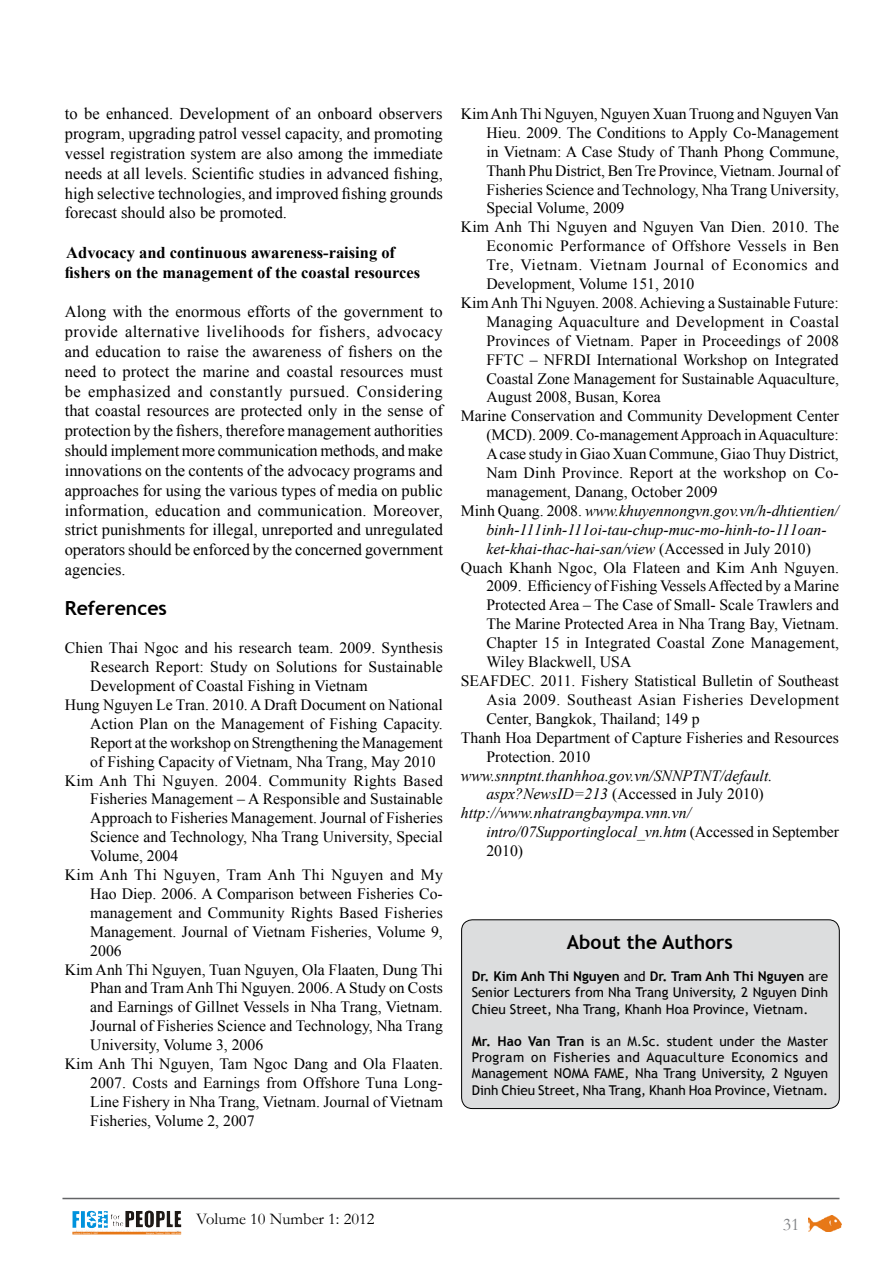
<style>
.page{position:relative;width:893px;height:1263px;background:#fff}
.page>*{position:absolute;margin:0;border:0;box-sizing:border-box;transform-origin:0 0}
.t1{font:700 19.5px "Trebuchet MS";color:#000}
.t2{font:18px "Garamond";color:#808285}
.t3{font:16.5px/19.8px "Times New Roman";color:#000;text-align:justify}
.t4{font:700 16.5px/19.8px "Times New Roman";color:#000}
.t5{font:16.5px "Garamond";color:#000}
.t6{font:15.75px "Times New Roman";color:#000}
.t7{font:italic 15.75px "Times New Roman";color:#000}
.t8{font:15.75px "Times New Roman";letter-spacing:.025em;color:#000}
.t9{font:15.75px "Times New Roman";letter-spacing:.03em;color:#000}
.t10{font:15.75px "Times New Roman";letter-spacing:.02em;color:#000}
.t11{font:15.75px "Times New Roman";letter-spacing:.04em;color:#000}
.t12{font:13.5px/16.2px "Trebuchet MS";color:#000;text-align:justify}
.s1{font-style:normal}
.s2{font-style:italic}
.s3{font-weight:700}
</style>
<div class="page">
<img style="left:809px;top:1215px;width:32px;height:16px">
<img style="left:86px;top:1210px;width:95px;height:19px">
<hr style="left:62px;top:1198px;width:777px;height:1px;background:#636466">
<div style="left:462px;top:920px;width:377px;height:188px;background:#dcddde;border-radius:11px"></div>
<div style="left:461px;top:919px;width:378px;height:190px;border:1px solid #000;border-radius:11px"></div>
<p class="t3" style="left:65px;top:104px;width:380px">to be enhanced. Development of an onboard observers program, upgrading patrol vessel capacity, and promoting vessel registration system are also among the immediate needs at all levels. Scientific studies in advanced fishing, high selective technologies, and improved fishing grounds forecast should also be promoted.</p>
<p class="t4" style="left:65px;top:242px;width:357px">Advocacy and continuous awareness-raising of fishers on the management of the coastal resources</p>
<p class="t3" style="left:65px;top:302px;width:380px">Along with the enormous efforts of the government to provide alternative livelihoods for fishers, advocacy and education to raise the awareness of fishers on the need to protect the marine and coastal resources must be emphasized and constantly pursued. Considering that coastal resources are protected only in the sense of protection by the fishers, therefore management authorities should implement more communication methods, and make innovations on the contents of the advocacy programs and approaches for using the various types of media on public information, education and communication. Moreover, strict punishments for illegal, unreported and unregulated operators should be enforced by the concerned government agencies.</p>
<p class="t1" style="left:65px;top:595px;width:104px">References</p>
<p class="t6" style="left:65px;top:637px;width:380px">Chien Thai Ngoc and his research team. 2009. Synthesis</p>
<p class="t6" style="left:90px;top:656px;width:354px">Research Report: Study on Solutions for Sustainable</p>
<p class="t6" style="left:90px;top:675px;width:279px">Development of Coastal Fishing in Vietnam</p>
<p class="t6" style="left:65px;top:694px;width:380px">Hung Nguyen Le Tran. 2010. A Draft Document on National</p>
<p class="t6" style="left:90px;top:713px;width:354px">Action Plan on the Management of Fishing Capacity.</p>
<p class="t6" style="left:90px;top:732px;width:354px">Report at the workshop on Strengthening the Management</p>
<p class="t6" style="left:90px;top:751px;width:347px">of Fishing Capacity of Vietnam, Nha Trang, May 2010</p>
<p class="t8" style="left:65px;top:770px;width:380px">Kim Anh Thi Nguyen. 2004. Community Rights Based</p>
<p class="t6" style="left:90px;top:788px;width:354px">Fisheries Management – A Responsible and Sustainable</p>
<p class="t6" style="left:90px;top:807px;width:354px">Approach to Fisheries Management. Journal of Fisheries</p>
<p class="t6" style="left:90px;top:826px;width:354px">Science and Technology, Nha Trang University, Special</p>
<p class="t6" style="left:90px;top:845px;width:90px">Volume, 2004</p>
<p class="t9" style="left:65px;top:864px;width:380px">Kim Anh Thi Nguyen, Tram Anh Thi Nguyen and My</p>
<p class="t6" style="left:90px;top:883px;width:354px">Hao Diep. 2006. A Comparison between Fisheries Co-</p>
<p class="t6" style="left:90px;top:902px;width:354px">management and Community Rights Based Fisheries</p>
<p class="t6" style="left:90px;top:921px;width:354px">Management. Journal of Vietnam Fisheries, Volume 9,</p>
<p class="t6" style="left:90px;top:940px;width:33px">2006</p>
<p class="t6" style="left:65px;top:959px;width:380px">Kim Anh Thi Nguyen, Tuan Nguyen, Ola Flaaten, Dung Thi</p>
<p class="t6" style="left:90px;top:977px;width:354px">Phan and Tram Anh Thi Nguyen. 2006. A Study on Costs</p>
<p class="t6" style="left:90px;top:996px;width:354px">and Earnings of Gillnet Vessels in Nha Trang, Vietnam.</p>
<p class="t6" style="left:90px;top:1015px;width:354px">Journal of Fisheries Science and Technology, Nha Trang</p>
<p class="t6" style="left:90px;top:1034px;width:174px">University, Volume 3, 2006</p>
<p class="t6" style="left:65px;top:1053px;width:380px">Kim Anh Thi Nguyen, Tam Ngoc Dang and Ola Flaaten.</p>
<p class="t6" style="left:90px;top:1072px;width:354px">2007. Costs and Earnings from Offshore Tuna Long-</p>
<p class="t6" style="left:90px;top:1091px;width:354px">Line Fishery in Nha Trang, Vietnam. Journal of Vietnam</p>
<p class="t6" style="left:90px;top:1110px;width:166px">Fisheries, Volume 2, 2007</p>
<p class="t6" style="left:461px;top:103px;width:379px">Kim Anh Thi Nguyen, Nguyen Xuan Truong and Nguyen Van</p>
<p class="t6" style="left:486px;top:122px;width:354px">Hieu. 2009. The Conditions to Apply Co-Management</p>
<p class="t6" style="left:486px;top:141px;width:354px">in Vietnam: A Case Study of Thanh Phong Commune,</p>
<p class="t6" style="left:486px;top:160px;width:354px">Thanh Phu District, Ben Tre Province, Vietnam. Journal of</p>
<p class="t6" style="left:486px;top:179px;width:354px">Fisheries Science and Technology, Nha Trang University,</p>
<p class="t6" style="left:486px;top:198px;width:140px">Special Volume, 2009</p>
<p class="t6" style="left:461px;top:216px;width:380px">Kim Anh Thi Nguyen and Nguyen Van Dien. 2010. The</p>
<p class="t9" style="left:486px;top:235px;width:354px">Economic Performance of Offshore Vessels in Ben</p>
<p class="t11" style="left:486px;top:254px;width:354px">Tre, Vietnam. Vietnam Journal of Economics and</p>
<p class="t6" style="left:486px;top:273px;width:210px">Development, Volume 151, 2010</p>
<p class="t6" style="left:461px;top:292px;width:379px">Kim Anh Thi Nguyen. 2008. Achieving a Sustainable Future:</p>
<p class="t10" style="left:486px;top:311px;width:354px">Managing Aquaculture and Development in Coastal</p>
<p class="t6" style="left:486px;top:330px;width:354px">Provinces of Vietnam. Paper in Proceedings of 2008</p>
<p class="t6" style="left:486px;top:349px;width:354px">FFTC – NFRDI International Workshop on Integrated</p>
<p class="t6" style="left:486px;top:368px;width:354px">Coastal Zone Management for Sustainable Aquaculture,</p>
<p class="t6" style="left:486px;top:387px;width:176px">August 2008, Busan, Korea</p>
<p class="t6" style="left:461px;top:405px;width:380px">Marine Conservation and Community Development Center</p>
<p class="t6" style="left:486px;top:424px;width:354px">(MCD). 2009. Co-management Approach in Aquaculture:</p>
<p class="t6" style="left:486px;top:443px;width:354px">A case study in Giao Xuan Commune, Giao Thuy District,</p>
<p class="t6" style="left:486px;top:462px;width:354px">Nam Dinh Province. Report at the workshop on Co-</p>
<p class="t6" style="left:486px;top:481px;width:233px">management, Danang, October 2009</p>
<p class="t7" style="left:461px;top:500px;width:379px"><span class="s1">Minh Quang. 2008.</span> www.khuyennongvn.gov.vn/h-dhtientien/</p>
<p class="t7" style="left:486px;top:519px;width:342px">binh-111inh-111oi-tau-chup-muc-mo-hinh-to-111oan-</p>
<p class="t7" style="left:486px;top:538px;width:326px">ket-khai-thac-hai-san/view <span class="s1">(Accessed in July 2010)</span></p>
<p class="t6" style="left:461px;top:557px;width:380px">Quach Khanh Ngoc, Ola Flateen and Kim Anh Nguyen.</p>
<p class="t6" style="left:486px;top:576px;width:354px">2009. Efficiency of Fishing Vessels Affected by a Marine</p>
<p class="t6" style="left:486px;top:594px;width:354px">Protected Area – The Case of Small- Scale Trawlers and</p>
<p class="t6" style="left:486px;top:613px;width:354px">The Marine Protected Area in Nha Trang Bay, Vietnam.</p>
<p class="t6" style="left:486px;top:632px;width:354px">Chapter 15 in Integrated Coastal Zone Management,</p>
<p class="t6" style="left:486px;top:651px;width:147px">Wiley Blackwell, USA</p>
<p class="t6" style="left:461px;top:670px;width:380px">SEAFDEC. 2011. Fishery Statistical Bulletin of Southeast</p>
<p class="t8" style="left:486px;top:689px;width:354px">Asia 2009. Southeast Asian Fisheries Development</p>
<p class="t6" style="left:486px;top:708px;width:215px">Center, Bangkok, Thailand; 149 p</p>
<p class="t6" style="left:461px;top:727px;width:380px">Thanh Hoa Department of Capture Fisheries and Resources</p>
<p class="t6" style="left:486px;top:746px;width:106px">Protection. 2010</p>
<p class="t7" style="left:461px;top:764px;width:313px">www.snnptnt.thanhhoa.gov.vn/SNNPTNT/default.</p>
<p class="t6" style="left:486px;top:783px;width:279px"><span class="s2">aspx?NewsID=213</span> (Accessed in July 2010)</p>
<p class="t7" style="left:461px;top:802px;width:232px">http://www.nhatrangbaympa.vnn.vn/</p>
<p class="t7" style="left:486px;top:821px;width:354px">intro/07Supportinglocal_vn.htm <span class="s1">(Accessed in September</span></p>
<p class="t6" style="left:486px;top:840px;width:38px">2010)</p>
<p class="t1" style="left:567px;top:929px;width:168px">About the Authors</p>
<p class="t12" style="left:472px;top:968px;width:358px"><span class="s3">Dr. Kim Anh Thi Nguyen</span> and <span class="s3">Dr. Tram Anh Thi Nguyen</span> are Senior Lecturers from Nha Trang University, 2 Nguyen Dinh Chieu Street, Nha Trang, Khanh Hoa Province, Vietnam.</p>
<p class="t12" style="left:472px;top:1033px;width:358px"><span class="s3">Mr. Hao Van Tran</span> is an M.Sc. student under the Master Program on Fisheries and Aquaculture Economics and Management NOMA FAME, Nha Trang University, 2 Nguyen Dinh Chieu Street, Nha Trang, Khanh Hoa Province, Vietnam.</p>
<p class="t5" style="left:196px;top:1208px;width:180px">Volume 10 Number 1: 2012</p>
<p class="t2" style="left:783px;top:1212px;width:18px">31</p>
</div>
